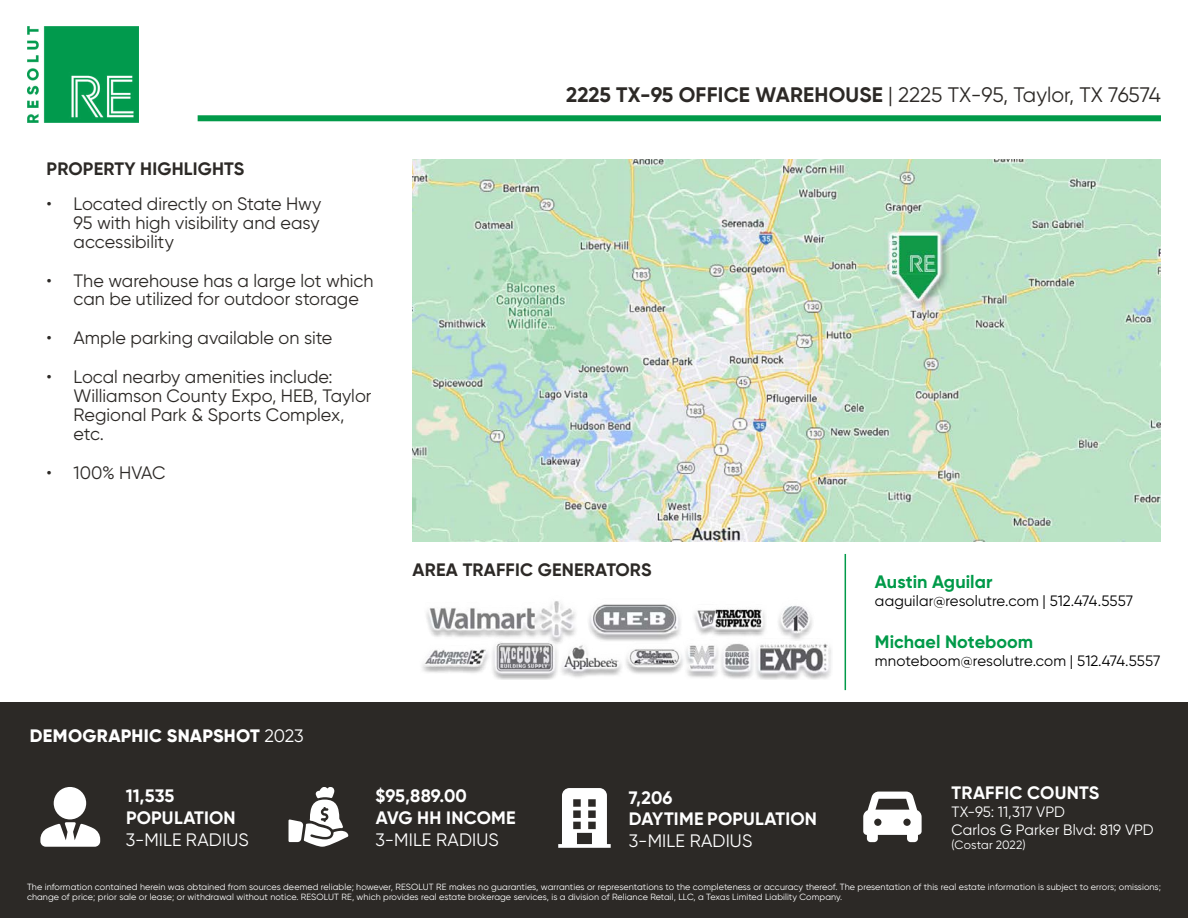
<style>
.page{position:relative;width:1188px;height:918px;background:#fff}
.page>*{position:absolute;margin:0;border:0;box-sizing:border-box;transform-origin:0 0}
.t1{font:21px "Gilroy";color:#2c2926}
.t2{font:18px/18.8px "Gilroy";color:#2c2926}
.t3{font:700 18px/21.6px "Gilroy";letter-spacing:.01em;color:#fff}
.t4{font:700 18px "Gilroy";letter-spacing:.01em;color:#2c2926}
.t5{font:18px "Gilroy";letter-spacing:.01em;color:#fff}
.t6{font:700 18px "Gilroy";letter-spacing:.005em;color:#019a49}
.t7{font:800 18px "Gilroy";letter-spacing:.015em;color:#fff}
.t8{font:15px "Gilroy";letter-spacing:.005em;color:#000}
.t9{font:15px/18px "Gilroy";letter-spacing:.005em;color:#fff}
.t10{font:12px "Gilroy";letter-spacing:.01em;color:#fff}
.t11{font:9px/10.5px "Gilroy";letter-spacing:.01em;color:#fff}
.s1{font-weight:400}
.s2{font-weight:700}
</style>
<div class="page">
<img style="left:413px;top:160px;width:748px;height:382px">
<img style="left:422px;top:601px;width:409px;height:79px">
<hr style="left:845px;top:554px;width:1px;height:136px;background:#019a49">
<div style="left:0;top:702px;width:1188px;height:216px;background:#2c2926"></div>
<img style="left:27px;top:27px;width:112px;height:95px">
<div style="left:198px;top:115px;width:963px;height:6px;background:#019a49"></div>
<div style="left:54px;top:787px;width:32px;height:32px;background:#fff;border-radius:50%"></div>
<svg style="left:40px;top:822px;width:60px;height:25px"></svg>
<svg style="left:289px;top:787px;width:59px;height:60px"></svg>
<svg style="left:863px;top:792px;width:59px;height:50px"></svg>
<svg style="left:558px;top:788px;width:53px;height:60px"></svg>
<h2 class="t4" style="left:47px;top:157px;width:199px">PROPERTY HIGHLIGHTS</h2>
<h2 class="t2" style="left:74px;top:194px;width:249px;text-align:justify;text-indent:-27px">• Located directly on State Hwy 95 with high visibility and easy accessibility</h2>
<h2 class="t2" style="left:74px;top:271px;width:301px;text-indent:-27px">• The warehouse has a large lot which can be utilized for outdoor storage</h2>
<h2 class="t2" style="left:47px;top:329px;width:287px">• Ample parking available on site</h2>
<h2 class="t2" style="left:74px;top:368px;width:300px;text-indent:-27px">• Local nearby amenities include:<br>Williamson County Expo, HEB, Taylor<br>Regional Park &amp; Sports Complex, etc.</h2>
<h2 class="t2" style="left:47px;top:463px;width:120px">• 100% HVAC</h2>
<h2 class="t7" style="left:30px;top:724px;width:275px">DEMOGRAPHIC SNAPSHOT <span class="s1">2023</span></h2>
<h1 class="t1" style="left:566px;top:82px;width:596px"><span class="s2">2225 TX-95 OFFICE WAREHOUSE</span> | 2225 TX-95, Taylor, TX 76574</h1>
<h2 class="t4" style="left:413px;top:558px;width:240px">AREA TRAFFIC GENERATORS</h2>
<h2 class="t6" style="left:875px;top:571px;width:119px">Austin Aguilar</h2>
<h3 class="t8" style="left:875px;top:592px;width:260px">aaguilar@resolutre.com | 512.474.5557</h3>
<h2 class="t6" style="left:875px;top:630px;width:160px">Michael Noteboom</h2>
<h3 class="t8" style="left:875px;top:651px;width:287px">mnoteboom@resolutre.com | 512.474.5557</h3>
<h2 class="t3" style="left:126px;top:785px;width:111px">11,535<br>POPULATION</h2>
<h2 class="t5" style="left:126px;top:828px;width:124px">3-MILE RADIUS</h2>
<h2 class="t3" style="left:376px;top:785px;width:142px">$95,889.00<br>AVG HH INCOME</h2>
<h2 class="t5" style="left:376px;top:828px;width:125px">3-MILE RADIUS</h2>
<h2 class="t3" style="left:629px;top:786px;width:190px">7,206<br>DAYTIME POPULATION</h2>
<h2 class="t5" style="left:629px;top:829px;width:125px">3-MILE RADIUS</h2>
<h2 class="t3" style="left:952px;top:782px;width:149px">TRAFFIC COUNTS</h2>
<h3 class="t9" style="left:952px;top:802px;width:204px">TX-95: 11,317 VPD<br>Carlos G Parker Blvd: 819 VPD</h3>
<h3 class="t10" style="left:952px;top:838px;width:76px">(Costar 2022)</h3>
<p class="t11" style="left:27px;top:881px;width:1135px">The information contained herein was obtained from sources deemed reliable; however, RESOLUT RE makes no guaranties, warranties or representations to the completeness or accuracy thereof. The presentation of this real estate information is subject to errors; omissions; change of price; prior sale or lease; or withdrawal without notice. RESOLUT RE, which provides real estate brokerage services, is a division of Reliance Retail, LLC, a Texas Limited Liability Company.</p>
</div>
